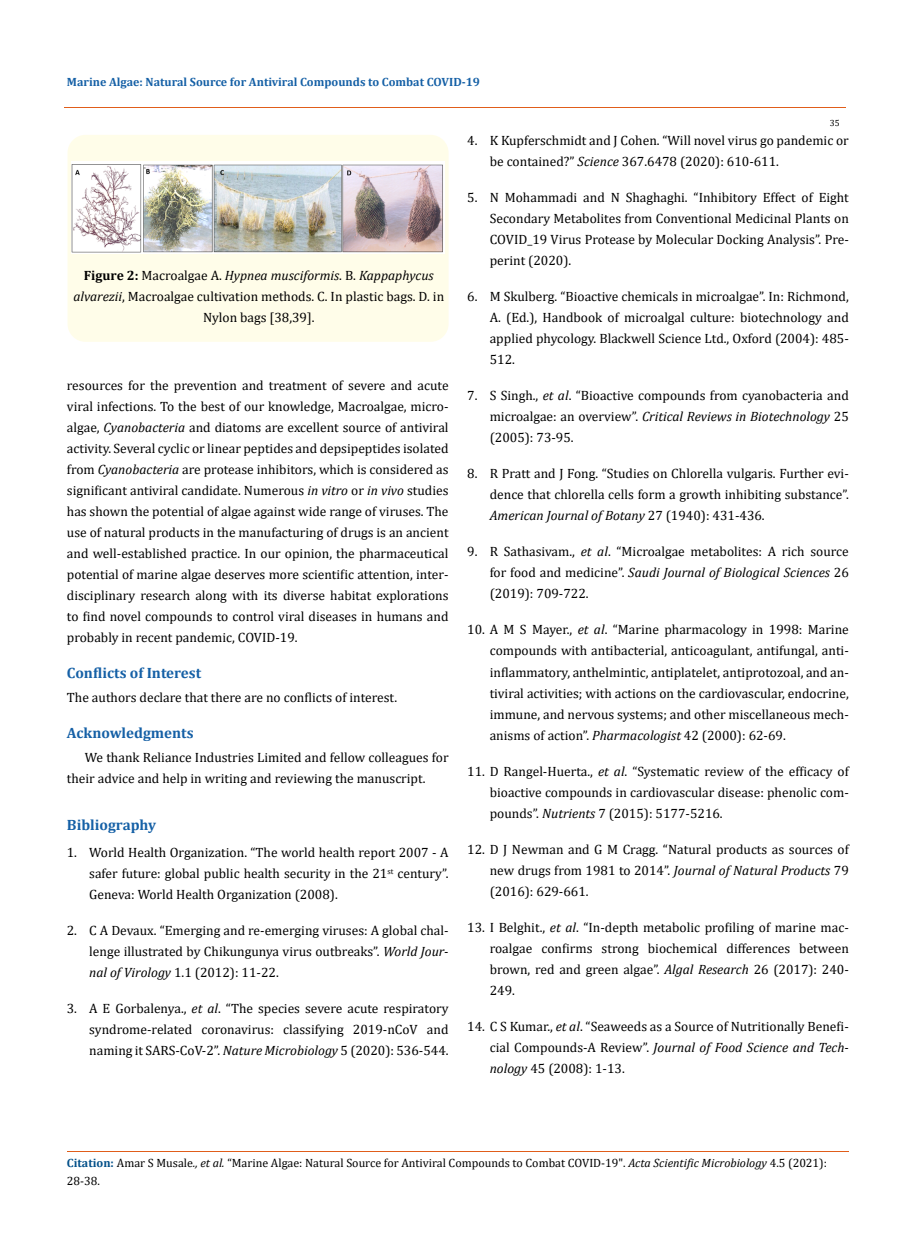
<style>
.page{position:relative;width:917px;height:1260px;background:#fff}
.page>*{position:absolute;margin:0;border:0;box-sizing:border-box;transform-origin:0 0}
.t1{font:700 15px "Cambria";color:#1560a6}
.t2{font:13.5px/21px "Cambria";color:#000;text-align:justify}
.t3{font:12px/18px "Cambria";color:#000}
.t4{font:700 12px "Cambria";color:#1560a6}
.t5{font:9px "Cambria";color:#000}
.s1{font-weight:700}
.s2{font-style:italic}
.s3{font-weight:700;color:#035089}
</style>
<div class="page">
<hr style="left:64px;top:108px;width:781px;height:1px;background:#e05d1a">
<hr style="left:67px;top:1151px;width:781px;height:1px;background:#e05d1a">
<div style="left:68px;top:135px;width:380px;height:207px;background:#fffde9;border-radius:18px"></div>
<img style="left:71px;top:162px;width:374px;height:91px">
<p class="t4" style="left:67px;top:73px;width:414px">Marine Algae: Natural Source for Antiviral Compounds to Combat COVID-19</p>
<p class="t5" style="left:829px;top:118px;width:11px">35</p>
<p class="t2" style="left:73px;top:265px;width:372px;text-align:center"><span class="s1">Figure 2:</span> Macroalgae A. <span class="s2">Hypnea musciformis</span>. B. <span class="s2">Kappaphycus alvarezii</span>, Macroalgae cultivation methods. C. In plastic bags. D. in<br>Nylon bags [38,39].</p>
<p class="t2" style="left:67px;top:375px;width:383px">resources for the prevention and treatment of severe and acute viral infections. To the best of our knowledge, Macroalgae, micro&shy;algae, <span class="s2">Cyanobacteria</span> and diatoms are excellent source of antiviral activity. Several cyclic or linear peptides and depsipeptides isolated from <span class="s2">Cyanobacteria</span> are protease inhibitors, which is considered as significant antiviral candidate. Numerous <span class="s2">in vitro</span> or <span class="s2">in vivo</span> studies has shown the potential of algae against wide range of viruses. The use of natural products in the manufacturing of drugs is an ancient and well-established practice. In our opinion, the pharmaceutical potential of marine algae deserves more scientific attention, inter&shy;disciplinary research along with its diverse habitat explorations to find novel compounds to control viral diseases in humans and probably in recent pandemic, COVID-19.</p>
<p class="t1" style="left:67px;top:662px;width:136px">Conflicts of Interest</p>
<p class="t2" style="left:67px;top:687px;width:332px">The authors declare that there are no conflicts of interest.</p>
<p class="t1" style="left:67px;top:722px;width:128px">Acknowledgments</p>
<p class="t2" style="left:67px;top:747px;width:383px;text-indent:18px">We thank Reliance Industries Limited and fellow colleagues for their advice and help in writing and reviewing the manuscript.</p>
<p class="t1" style="left:67px;top:815px;width:91px">Bibliography</p>
<p class="t2" style="left:89px;top:842px;width:361px;text-indent:-23px">1. World Health Organization. “The world health report 2007 - A safer future: global public health security in the 21<sup>st</sup> century”.<br>Geneva: World Health Organization (2008).</p>
<p class="t2" style="left:89px;top:920px;width:361px;text-indent:-23px">2. C A Devaux. “Emerging and re-emerging viruses: A global chal&shy;lenge illustrated by Chikungunya virus outbreaks”. <span class="s2">World Jour&shy;nal of Virology</span> 1.1 (2012): 11-22.</p>
<p class="t2" style="left:89px;top:998px;width:361px;text-indent:-23px">3. A E Gorbalenya., <span class="s2">et al</span>. “The species severe acute respiratory syndrome-related coronavirus: classifying 2019-nCoV and naming it SARS-CoV-2”. <span class="s2">Nature Microbiology</span> 5 (2020): 536-544.</p>
<p class="t2" style="left:489px;top:130px;width:360px;text-indent:-23px">4. K Kupferschmidt and J Cohen. “Will novel virus go pandemic or be contained?” <span class="s2">Science</span> 367.6478 (2020): 610-611.</p>
<p class="t2" style="left:489px;top:187px;width:360px;text-indent:-23px">5. N Mohammadi and N Shaghaghi. “Inhibitory Effect of Eight Secondary Metabolites from Conventional Medicinal Plants on COVID_19 Virus Protease by Molecular Docking Analysis”. Pre&shy;perint (2020).</p>
<p class="t2" style="left:489px;top:286px;width:360px;text-indent:-23px">6. M Skulberg. “Bioactive chemicals in microalgae”. In: Richmond, A. (Ed.), Handbook of microalgal culture: biotechnology and applied phycology. Blackwell Science Ltd., Oxford (2004): 485- 512.</p>
<p class="t2" style="left:489px;top:385px;width:360px;text-indent:-23px">7. S Singh., <span class="s2">et al</span>. “Bioactive compounds from cyanobacteria and microalgae: an overview”. <span class="s2">Critical Reviews in Biotechnology</span> 25 (2005): 73-95.</p>
<p class="t2" style="left:489px;top:463px;width:360px;text-indent:-23px">8. R Pratt and J Fong. “Studies on Chlorella vulgaris. Further evi&shy;dence that chlorella cells form a growth inhibiting substance”.<br><span class="s2">American Journal of Botany</span> 27 (1940): 431-436.</p>
<p class="t2" style="left:489px;top:541px;width:360px;text-indent:-23px">9. R Sathasivam., <span class="s2">et al</span>. “Microalgae metabolites: A rich source for food and medicine”. <span class="s2">Saudi Journal of Biological Sciences</span> 26 (2019): 709-722.</p>
<p class="t2" style="left:489px;top:619px;width:360px;text-indent:-23px">10. A M S Mayer., <span class="s2">et al</span>. “Marine pharmacology in 1998: Marine compounds with antibacterial, anticoagulant, antifungal, anti&shy;inflammatory, anthelmintic, antiplatelet, antiprotozoal, and an&shy;tiviral activities; with actions on the cardiovascular, endocrine, immune, and nervous systems; and other miscellaneous mech&shy;anisms of action”. <span class="s2">Pharmacologist</span> 42 (2000): 62-69.</p>
<p class="t2" style="left:489px;top:760px;width:360px;text-indent:-23px">11. D Rangel-Huerta., <span class="s2">et al</span>. “Systematic review of the efficacy of bioactive compounds in cardiovascular disease: phenolic com&shy;pounds”. <span class="s2">Nutrients</span> 7 (2015): 5177-5216.</p>
<p class="t2" style="left:489px;top:838px;width:360px;text-indent:-23px">12. D J Newman and G M Cragg. “Natural products as sources of new drugs from 1981 to 2014”. <span class="s2">Journal of Natural Products</span> 79 (2016): 629-661.</p>
<p class="t2" style="left:489px;top:916px;width:360px;text-indent:-23px">13. I Belghit., <span class="s2">et al</span>. “In-depth metabolic profiling of marine mac&shy;roalgae confirms strong biochemical differences between brown, red and green algae”. <span class="s2">Algal Research</span> 26 (2017): 240- 249.</p>
<p class="t2" style="left:489px;top:1015px;width:360px;text-indent:-23px">14. C S Kumar., <span class="s2">et al</span>. “Seaweeds as a Source of Nutritionally Benefi&shy;cial Compounds-A Review”. <span class="s2">Journal of Food Science and Tech&shy;nology</span> 45 (2008): 1-13.</p>
<p class="t3" style="left:67px;top:1153px;width:761px"><span class="s3">Citation:</span> Amar S Musale<span class="s2">., et al.</span> “Marine Algae: Natural Source for Antiviral Compounds to Combat COVID-19". <span class="s2">Acta Scientific Microbiology</span> 4.5 (2021):<br>28-38.</p>
</div>
